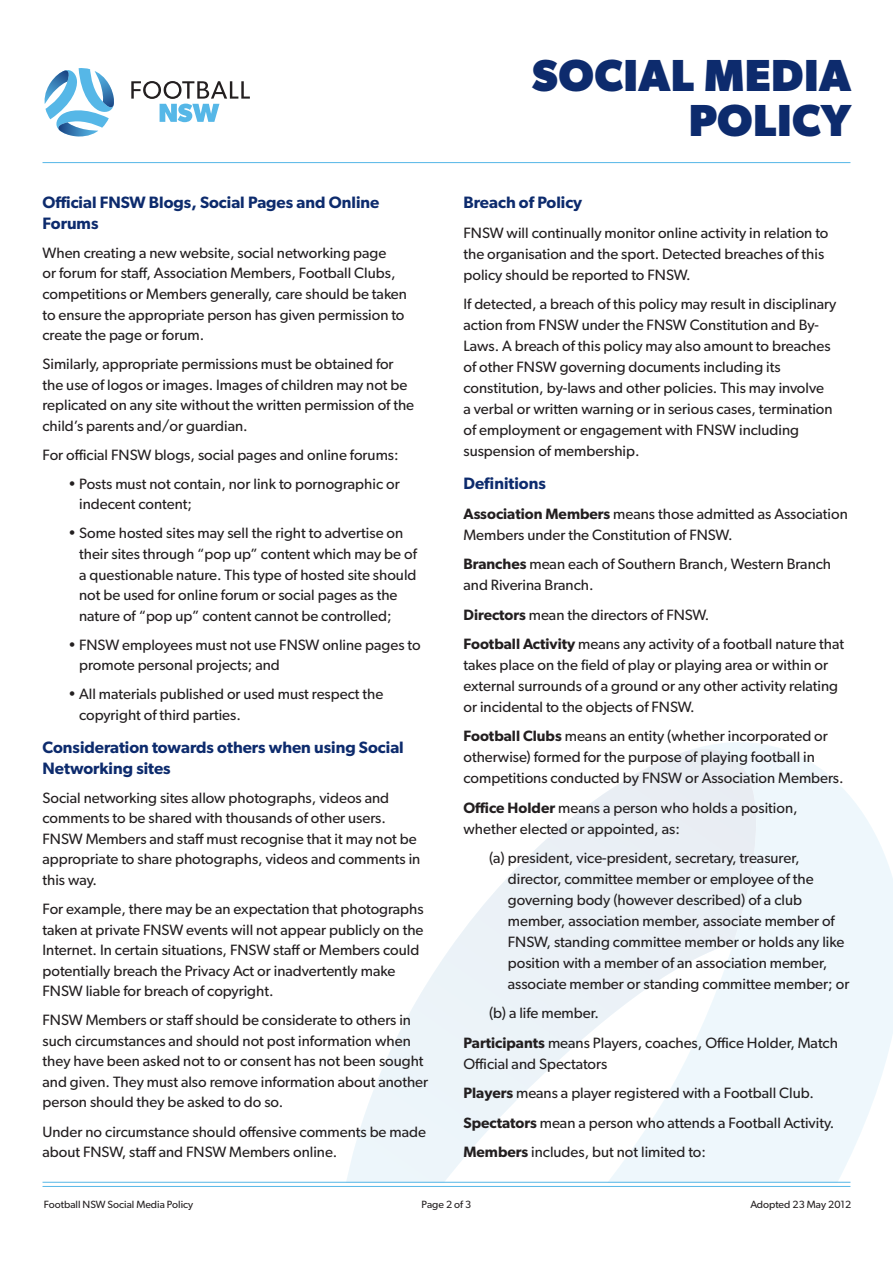
<style>
.page{position:relative;width:893px;height:1263px;background:#fff}
.page>*{position:absolute;margin:0;border:0;box-sizing:border-box;transform-origin:0 0}
.t1{font:700 45px/45px "Gibson";letter-spacing:.01em;color:#0d2b6d;text-align:right}
.subhead{font:600 16.5px/20.5px "Gibson";color:#0d2b6d}
.Body{font:15px/20.5px "Gibson";color:#231f20}
.t2{font:10.5px "Gibson";color:#231f20}
.s1{font-weight:600}
</style>
<div class="page">
<svg style="left:696px;top:742px;width:197px;height:440px;fill:#eef7fc"></svg>
<svg style="left:346px;top:749px;width:425px;height:433px"></svg>
<hr style="left:43px;top:1186px;width:807px;height:1px;background:#56b7e7">
<hr style="left:43px;top:1182px;width:807px;height:1px;background:#56b7e7">
<hr style="left:43px;top:162px;width:807px;height:1px;background:#56b7e7">
<svg style="left:131px;top:81px;width:119px;height:41px"></svg>
<svg style="left:44px;top:68px;width:70px;height:69px"></svg>
<p class="subhead" style="left:43px;top:192px;width:338px">Official FNSW Blogs, Social Pages and Online<br>Forums</p>
<p class="Body" style="left:43px;top:242px;width:366px">When creating a new website, social networking page<br>or forum for staff, Association Members, Football Clubs, competitions or Members generally, care should be taken to ensure the appropriate person has given permission to create the page or forum.</p>
<p class="Body" style="left:43px;top:353px;width:373px">Similarly, appropriate permissions must be obtained for the use of logos or images. Images of children may not be replicated on any site without the written permission of the child’s parents and/or guardian.</p>
<p class="Body" style="left:43px;top:444px;width:358px">For official FNSW blogs, social pages and online forums:</p>
<p class="Body" style="left:79px;top:473px;width:322px;text-indent:-11px">• Posts must not contain, nor link to pornographic or indecent content;</p>
<p class="Body" style="left:79px;top:523px;width:339px;text-indent:-11px">• Some hosted sites may sell the right to advertise on their sites through “pop up” content which may be of a questionable nature. This type of hosted site should not be used for online forum or social pages as the nature of “pop up” content cannot be controlled;</p>
<p class="Body" style="left:79px;top:634px;width:343px;text-indent:-11px">• FNSW employees must not use FNSW online pages to promote personal projects; and</p>
<p class="Body" style="left:79px;top:684px;width:306px;text-indent:-11px">• All materials published or used must respect the copyright of third parties.</p>
<p class="subhead" style="left:43px;top:737px;width:363px">Consideration towards others when using Social<br>Networking sites</p>
<p class="Body" style="left:43px;top:787px;width:379px">Social networking sites allow photographs, videos and comments to be shared with thousands of other users.<br>FNSW Members and staff must recognise that it may not be appropriate to share photographs, videos and comments in this way.</p>
<p class="Body" style="left:43px;top:898px;width:383px">For example, there may be an expectation that photographs taken at private FNSW events will not appear publicly on the Internet. In certain situations, FNSW staff or Members could potentially breach the Privacy Act or inadvertently make FNSW liable for breach of copyright.</p>
<p class="Body" style="left:43px;top:1009px;width:387px">FNSW Members or staff should be considerate to others in such circumstances and should not post information when they have been asked not to or consent has not been sought and given. They must also remove information about another person should they be asked to do so.</p>
<p class="Body" style="left:43px;top:1121px;width:385px">Under no circumstance should offensive comments be made about FNSW, staff and FNSW Members online.</p>
<h1 class="t1" style="left:532px;top:52px;width:320px">SOCIAL MEDIA<br>POLICY</h1>
<p class="subhead" style="left:463px;top:192px;width:120px">Breach of Policy</p>
<p class="Body" style="left:463px;top:222px;width:366px;line-height:21px">FNSW will continually monitor online activity in relation to the organisation and the sport. Detected breaches of this policy should be reported to FNSW.</p>
<p class="Body" style="left:463px;top:293px;width:374px;line-height:21px">If detected, a breach of this policy may result in disciplinary action from FNSW under the FNSW Constitution and By-Laws. A breach of this policy may also amount to breaches of other FNSW governing documents including its constitution, by-laws and other policies. This may involve<br>a verbal or written warning or in serious cases, termination of employment or engagement with FNSW including suspension of membership.</p>
<p class="subhead" style="left:463px;top:473px;width:84px">Definitions</p>
<p class="Body" style="left:463px;top:503px;width:386px;line-height:21px"><span class="s1">Association Members</span> means those admitted as Association<br>Members under the Constitution of FNSW.</p>
<p class="Body" style="left:463px;top:553px;width:369px;line-height:21px"><span class="s1">Branches</span> mean each of Southern Branch, Western Branch and Riverina Branch.</p>
<p class="Body" style="left:463px;top:604px;width:247px"><span class="s1">Directors</span> mean the directors of FNSW.</p>
<p class="Body" style="left:463px;top:633px;width:382px;line-height:21px"><span class="s1">Football Activity</span> means any activity of a football nature that takes place on the field of play or playing area or within or external surrounds of a ground or any other activity relating or incidental to the objects of FNSW.</p>
<p class="Body" style="left:463px;top:725px;width:382px;line-height:21px"><span class="s1">Football Clubs</span> means an entity (whether incorporated or otherwise) formed for the purpose of playing football in competitions conducted by FNSW or Association Members.</p>
<p class="Body" style="left:463px;top:797px;width:336px;line-height:21px"><span class="s1">Office Holder</span> means a person who holds a position, whether elected or appointed, as:</p>
<p class="Body" style="left:508px;top:847px;width:343px;line-height:21px;text-indent:-19px">(a) president, vice-president, secretary, treasurer, director, committee member or employee of the governing body (however described) of a club member, association member, associate member of FNSW, standing committee member or holds any like position with a member of an association member, associate member or standing committee member; or</p>
<p class="Body" style="left:489px;top:1003px;width:111px">(b) a life member.</p>
<p class="Body" style="left:463px;top:1032px;width:376px;line-height:21px"><span class="s1">Participants</span> means Players, coaches, Office Holder, Match<br>Official and Spectators</p>
<p class="Body" style="left:463px;top:1082px;width:352px"><span class="s1">Players</span> means a player registered with a Football Club.</p>
<p class="Body" style="left:463px;top:1112px;width:372px"><span class="s1">Spectators</span> mean a person who attends a Football Activity.</p>
<p class="Body" style="left:463px;top:1141px;width:244px"><span class="s1">Members</span> includes, but not limited to:</p>
<p class="t2" style="left:44px;top:1198px;width:151px">Football NSW Social Media Policy</p>
<p class="t2" style="left:422px;top:1198px;width:51px">Page 2 of 3</p>
<p class="t2" style="left:750px;top:1198px;width:102px">Adopted 23 May 2012</p>
</div>
